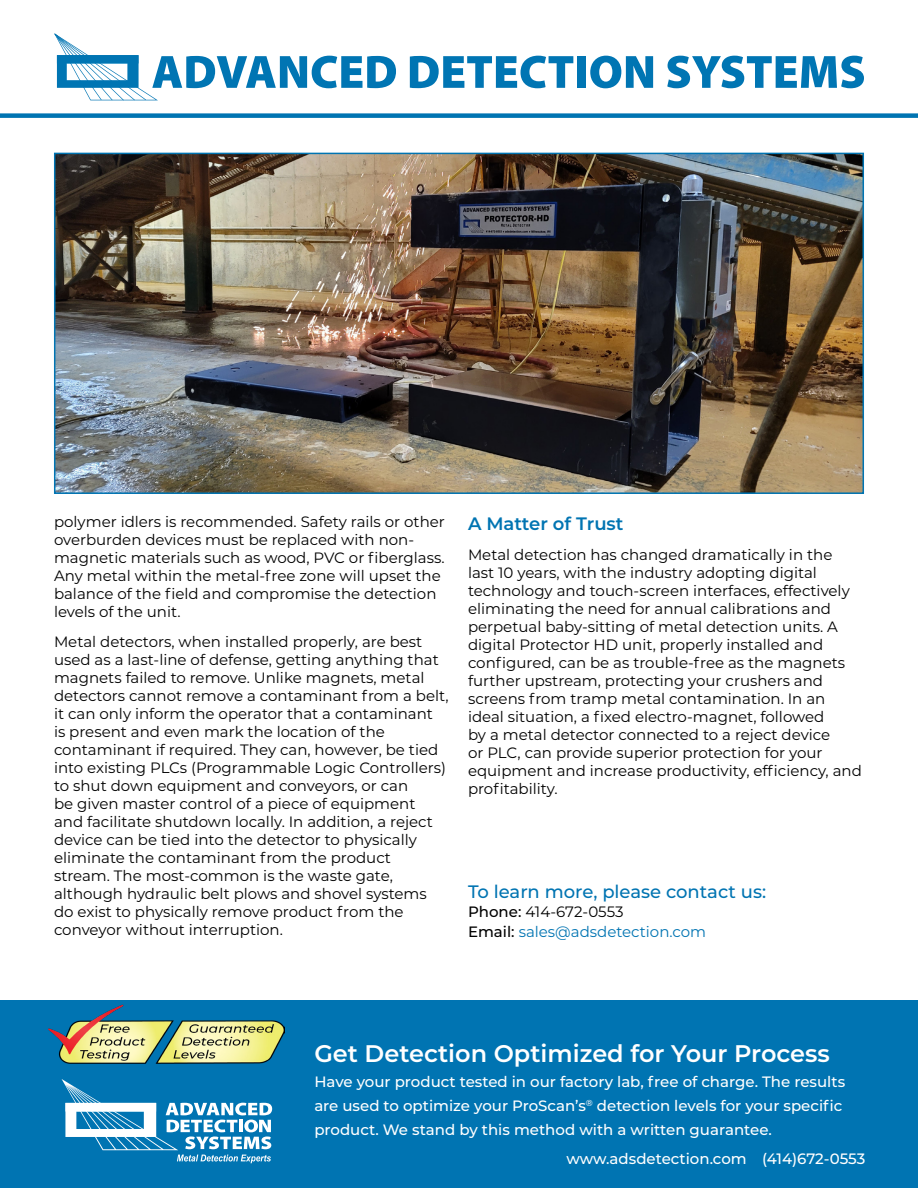
<style>
.page{position:relative;width:918px;height:1188px;background:#fff}
.page>*{position:absolute;margin:0;border:0;box-sizing:border-box;transform-origin:0 0}
.t1{font:600 24px "Montserrat";color:#fff}
.t2{font:500 18px "Montserrat";color:#0074b2}
.t3{font:600 18px "Montserrat";color:#0074b2}
.t4{font:15px/18px "Montserrat";color:#000}
.t5{font:500 15px/24px "Montserrat";color:#fff}
.t6{font:15px/19.5px "Montserrat";color:#0074b2}
.s1{font-weight:500;color:#000}
.s2{color:#000}
</style>
<div class="page">
<div style="left:0;top:1000px;width:918px;height:188px;background:#0074b2"></div>
<img style="left:49px;top:1004px;width:236px;height:60px">
<svg style="left:62px;top:1079px;width:210px;height:84px"></svg>
<div style="left:0;top:113px;width:918px;height:5px;background:#0074b2"></div>
<svg style="left:410px;top:56px;width:163px;height:32px"></svg>
<div style="left:577px;top:56px;width:9px;height:32px;background:#0075b3"></div>
<svg style="left:590px;top:56px;width:63px;height:32px"></svg>
<svg style="left:667px;top:56px;width:197px;height:32px"></svg>
<svg style="left:54px;top:33px;width:342px;height:67px"></svg>
<img style="left:57px;top:156px;width:804px;height:335px">
<div style="left:54px;top:153px;width:810px;height:341px;border:2px solid #0074b2"></div>
<p class="t4" style="left:54px;top:512px;width:392px">polymer idlers is recommended. Safety rails or other overburden devices must be replaced with non&shy;magnetic materials such as wood, PVC or fiberglass.<br>Any metal within the metal-free zone will upset the balance of the field and compromise the detection levels of the unit.</p>
<p class="t4" style="left:54px;top:632px;width:396px">Metal detectors, when installed properly, are best used as a last-line of defense, getting anything that magnets failed to remove. Unlike magnets, metal detectors cannot remove a contaminant from a belt, it can only inform the operator that a contaminant<br>is present and even mark the location of the contaminant if required. They can, however, be tied into existing PLCs (Programmable Logic Controllers) to shut down equipment and conveyors, or can<br>be given master control of a piece of equipment<br>and facilitate shutdown locally. In addition, a reject device can be tied into the detector to physically eliminate the contaminant from the product stream. The most-common is the waste gate, although hydraulic belt plows and shovel systems do exist to physically remove product from the conveyor without interruption.</p>
<p class="t3" style="left:468px;top:511px;width:157px">A Matter of Trust</p>
<p class="t4" style="left:468px;top:546px;width:395px">Metal detection has changed dramatically in the last 10 years, with the industry adopting digital technology and touch-screen interfaces, effectively eliminating the need for annual calibrations and perpetual baby-sitting of metal detection units. A digital Protector HD unit, properly installed and configured, can be as trouble-free as the magnets further upstream, protecting your crushers and screens from tramp metal contamination. In an ideal situation, a fixed electro-magnet, followed<br>by a metal detector connected to a reject device<br>or PLC, can provide superior protection for your equipment and increase productivity, efficiency, and profitability.</p>
<p class="t2" style="left:468px;top:879px;width:300px">To learn more, please contact us:</p>
<p class="t6" style="left:468px;top:901px;width:240px"><span class="s1">Phone:</span> <span class="s2">414-672-0553<br></span><span class="s1">Email:</span> sales@adsdetection.com</p>
<h1 class="t1" style="left:314px;top:1037px;width:517px">Get Detection Optimized for Your Process</h1>
<p class="t5" style="left:314px;top:1069px;width:532px">Have your product tested in our factory lab, free of charge. The results are used to optimize your ProScan’s<sup>®</sup> detection levels for your specific product. We stand by this method with a written guarantee.</p>
<p class="t5" style="left:566px;top:1146px;width:300px">www.adsdetection.com (414)672-0553</p>
</div>
